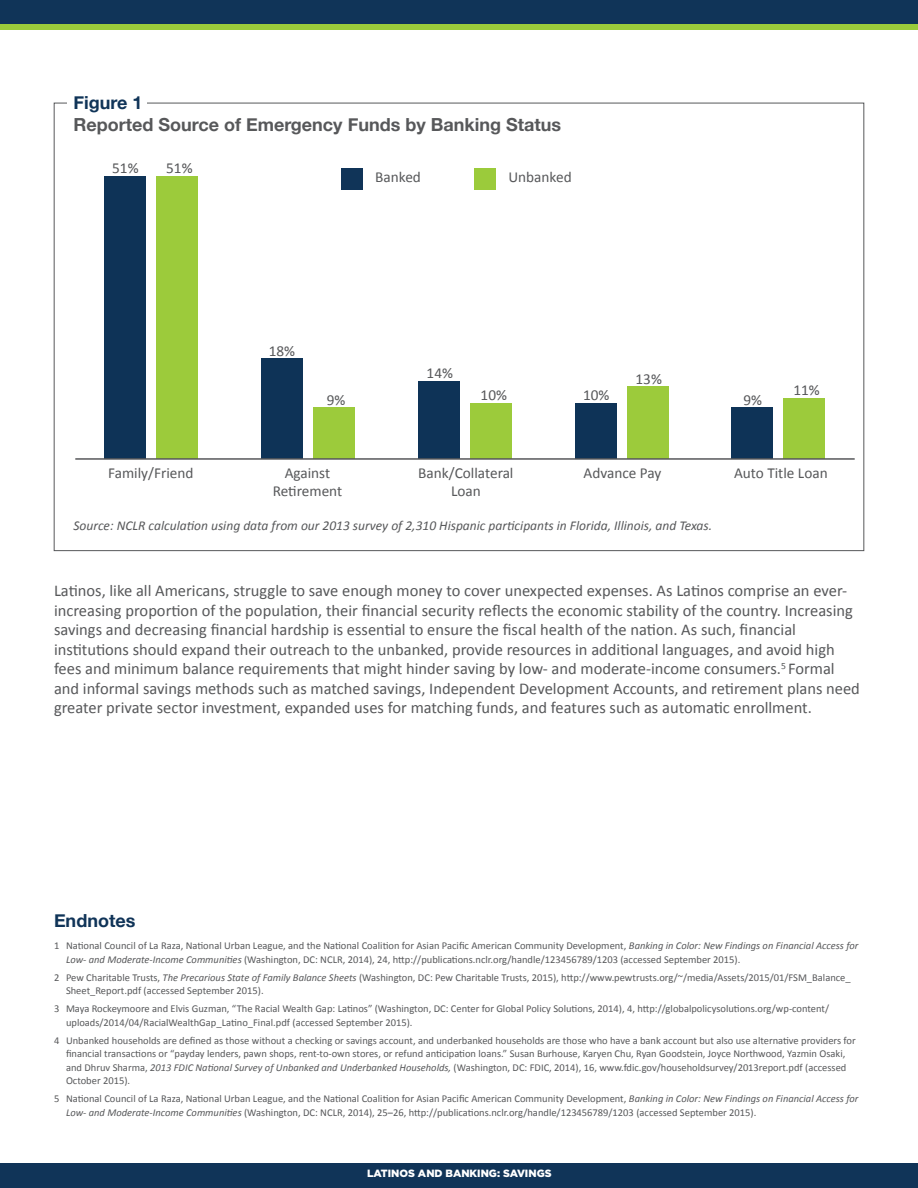
<style>
.page{position:relative;width:918px;height:1188px;background:#fff}
.page>*{position:absolute;margin:0;border:0;box-sizing:border-box;transform-origin:0 0}
.List_Paragraph{font:700 18px/21.6px "Helvetica Neue";color:#57585a}
.Subhead{font:700 18px "Helvetica Neue";color:#103458}
.Body{font:16.5px/19.5px "Calibri";color:#57585a}
.Body-2{font:15.3px/18px "Calibri";color:#57585a;text-align:center}
.List_Paragraph-2{font:italic 13.5px "Calibri";color:#57585a}
.Endnotes{font:10.5px/13.5px "Calibri";color:#57585a}
.t1{font:900 10.5px "Gotham HTF";color:#fff}
.s1{color:#103458}
.s2{font-style:italic}
</style>
<div class="page">
<div style="left:0;top:1163px;width:918px;height:25px;background:#103458"></div>
<div style="left:0;top:0;width:918px;height:24px;background:#103458"></div>
<div style="left:0;top:24px;width:918px;height:6px;background:#9bcb3b"></div>
<div style="left:104px;top:176px;width:42px;height:283px;background:#0e3357"></div>
<div style="left:156px;top:176px;width:42px;height:283px;background:#9ccb3b"></div>
<div style="left:261px;top:359px;width:42px;height:100px;background:#0e3357"></div>
<div style="left:313px;top:408px;width:42px;height:51px;background:#9ccb3b"></div>
<div style="left:418px;top:381px;width:42px;height:78px;background:#0e3357"></div>
<div style="left:470px;top:403px;width:42px;height:56px;background:#9ccb3b"></div>
<div style="left:575px;top:403px;width:41px;height:56px;background:#0e3357"></div>
<div style="left:627px;top:387px;width:42px;height:72px;background:#9ccb3b"></div>
<div style="left:731px;top:408px;width:42px;height:51px;background:#0e3357"></div>
<div style="left:783px;top:398px;width:42px;height:61px;background:#9ccb3b"></div>
<hr style="left:75px;top:458px;width:780px;height:2px;background:#57585a">
<div style="left:341px;top:168px;width:22px;height:22px;background:#103458"></div>
<div style="left:474px;top:168px;width:22px;height:22px;background:#9bcb3b"></div>
<p class="List_Paragraph" style="left:74px;top:93px;width:489px"><span class="s1">Figure 1<br></span>Reported Source of Emergency Funds by Banking Status</p>
<p class="Body-2" style="left:112px;top:159px;width:28px">51%</p>
<p class="Body-2" style="left:166px;top:159px;width:28px">51%</p>
<p class="Body-2" style="left:375px;top:168px;width:47px">Banked</p>
<p class="Body-2" style="left:509px;top:168px;width:65px">Unbanked</p>
<p class="Body-2" style="left:269px;top:342px;width:28px">18%</p>
<p class="Body-2" style="left:427px;top:364px;width:28px">14%</p>
<p class="Body-2" style="left:636px;top:370px;width:28px">13%</p>
<p class="Body-2" style="left:327px;top:391px;width:20px">9%</p>
<p class="Body-2" style="left:481px;top:386px;width:28px">10%</p>
<p class="Body-2" style="left:794px;top:381px;width:28px">11%</p>
<p class="Body-2" style="left:583px;top:386px;width:28px">10%</p>
<p class="Body-2" style="left:743px;top:391px;width:20px">9%</p>
<p class="Body-2" style="left:108px;top:464px;width:87px">Family/Friend</p>
<p class="Body-2" style="left:273px;top:464px;width:71px">Against<br>Retirement</p>
<p class="Body-2" style="left:418px;top:464px;width:97px">Bank/Collateral<br>Loan</p>
<p class="Body-2" style="left:584px;top:464px;width:79px">Advance Pay</p>
<p class="Body-2" style="left:734px;top:464px;width:95px">Auto Title Loan</p>
<p class="List_Paragraph-2" style="left:74px;top:516px;width:640px">Source: NCLR calculation using data from our 2013 survey of 2,310 Hispanic participants in Florida, Illinois, and Texas.</p>
<p class="Body" style="left:54px;top:581px;width:807px">Latinos, like all Americans, struggle to save enough money to cover unexpected expenses. As Latinos comprise an ever&shy;increasing proportion of the population, their financial security reflects the economic stability of the country. Increasing savings and decreasing financial hardship is essential to ensure the fiscal health of the nation. As such, financial institutions should expand their outreach to the unbanked, provide resources in additional languages, and avoid high fees and minimum balance requirements that might hinder saving by low- and moderate-income consumers.<sup>5</sup> Formal and informal savings methods such as matched savings, Independent Development Accounts, and retirement plans need greater private sector investment, expanded uses for matching funds, and features such as automatic enrollment.</p>
<p class="Subhead" style="left:54px;top:906px;width:83px">Endnotes</p>
<p class="Endnotes" style="left:66px;top:939px;width:794px;text-indent:-12px">1 National Council of La Raza, National Urban League, and the National Coalition for Asian Pacific American Community Development, <span class="s2">Banking in Color: New Findings on Financial Access for<br>Low- and Moderate-Income Communities</span> (Washington, DC: NCLR, 2014), 24, http://publications.nclr.org/handle/123456789/1203 (accessed September 2015).</p>
<p class="Endnotes" style="left:66px;top:970px;width:786px;text-indent:-12px">2 Pew Charitable Trusts, <span class="s2">The Precarious State of Family Balance Sheets</span> (Washington, DC: Pew Charitable Trusts, 2015), http://www.pewtrusts.org/~/media/Assets/2015/01/FSM_Balance_<br>Sheet_Report.pdf (accessed September 2015).</p>
<p class="Endnotes" style="left:66px;top:1002px;width:765px;text-indent:-12px">3 Maya Rockeymoore and Elvis Guzman, “The Racial Wealth Gap: Latinos” (Washington, DC: Center for Global Policy Solutions, 2014), 4, http://globalpolicysolutions.org/wp-content/ uploads/2014/04/RacialWealthGap_Latino_Final.pdf (accessed September 2015).</p>
<p class="Endnotes" style="left:66px;top:1033px;width:791px;text-indent:-12px">4 Unbanked households are defined as those without a checking or savings account, and underbanked households are those who have a bank account but also use alternative providers for financial transactions or “payday lenders, pawn shops, rent-to-own stores, or refund anticipation loans.” Susan Burhouse, Karyen Chu, Ryan Goodstein, Joyce Northwood, Yazmin Osaki, and Dhruv Sharma, <span class="s2">2013 FDIC National Survey of Unbanked and Underbanked Households,</span> (Washington, DC: FDIC, 2014), 16, www.fdic.gov/householdsurvey/2013report.pdf (accessed October 2015).</p>
<p class="Endnotes" style="left:66px;top:1092px;width:794px;text-indent:-12px">5 National Council of La Raza, National Urban League, and the National Coalition for Asian Pacific American Community Development, <span class="s2">Banking in Color: New Findings on Financial Access for<br>Low- and Moderate-Income Communities</span> (Washington, DC: NCLR, 2014), 25–26, http://publications.nclr.org/handle/123456789/1203 (accessed September 2015).</p>
<p class="t1" style="left:367px;top:1167px;width:186px">LATINOS AND BANKING: SAVINGS</p>
</div>
